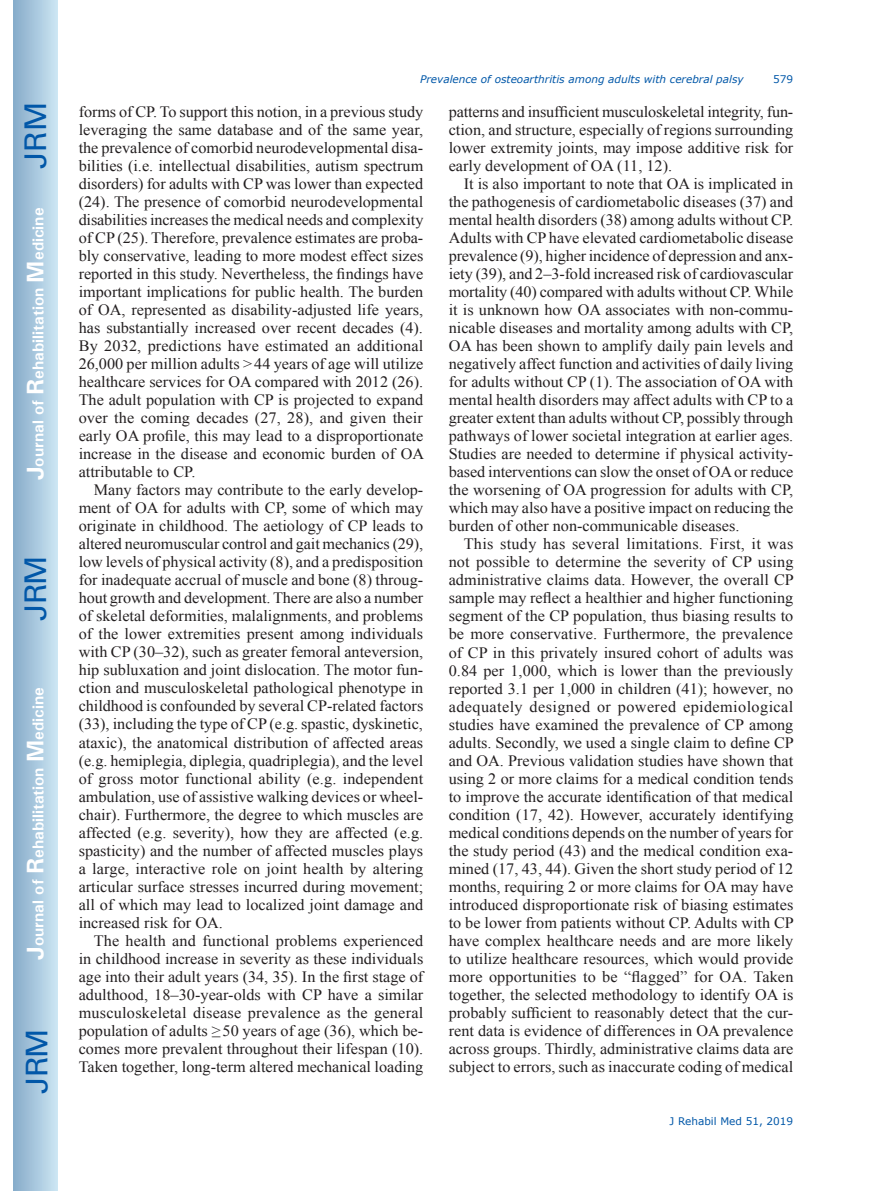
<style>
.page{position:relative;width:872px;height:1191px;background:#fff}
.page>*{position:absolute;margin:0;border:0;box-sizing:border-box;transform-origin:0 0}
.t1{font:30px "Univers";letter-spacing:-.03em;color:#0157a8}
.t2{font:15.75px/18px "Times New Roman";color:#231f20;text-align:justify}
.t3{font:700 15.75px "Univers";color:#fff}
.t4{font:italic 10.5px "Verdana";color:#0157a8}
.t5{font:10.5px "Verdana";color:#0157a8}
.s1{font-size:24px}
</style>
<div class="page">
<div style="left:14px;top:0;width:43px;height:1191px;background:linear-gradient(to right,#88acca,#cbe5f2)"></div>
<h1 class="t1" style="left:18px;top:169px;width:68px;rotate:-90deg">JRM</h1>
<p class="t3" style="left:28px;top:480px;width:274px;rotate:-90deg"><span class="s1">J</span>ournal of <span class="s1">R</span>ehabilitation <span class="s1">M</span>edicine</p>
<h1 class="t1" style="left:18px;top:620px;width:67px;rotate:-90deg">JRM</h1>
<p class="t3" style="left:28px;top:959px;width:274px;rotate:-90deg"><span class="s1">J</span>ournal of <span class="s1">R</span>ehabilitation <span class="s1">M</span>edicine</p>
<h1 class="t1" style="left:19px;top:1093px;width:67px;rotate:-90deg">JRM</h1>
<p class="t4" style="left:420px;top:72px;width:325px">Prevalence of osteoarthritis among adults with cerebral palsy</p>
<p class="t5" style="left:773px;top:72px;width:22px">579</p>
<p class="t2" style="left:79px;top:103px;width:347px">forms of CP. To support this notion, in a previous study leveraging the same database and of the same year, the prevalence of comorbid neurodevelopmental disa&shy;bilities (i.e. intellectual disabilities, autism spectrum disorders) for adults with CP was lower than expected (24). The presence of comorbid neurodevelopmental disabilities increases the medical needs and complexity of CP (25). Therefore, prevalence estimates are proba&shy;bly conservative, leading to more modest effect sizes reported in this study. Nevertheless, the findings have important implications for public health. The burden of OA, represented as disability-adjusted life years, has substantially increased over recent decades (4).<br>By 2032, predictions have estimated an additional 26,000 per million adults &gt;44 years of age will utilize healthcare services for OA compared with 2012 (26).<br>The adult population with CP is projected to expand over the coming decades (27, 28), and given their early OA profile, this may lead to a disproportionate increase in the disease and economic burden of OA attributable to CP.</p>
<p class="t2" style="left:79px;top:481px;width:346px;text-indent:15px">Many factors may contribute to the early develop&shy;ment of OA for adults with CP, some of which may originate in childhood. The aetiology of CP leads to altered neuromuscular control and gait mechanics (29), low levels of physical activity (8), and a predisposition for inadequate accrual of muscle and bone (8) throug&shy;hout growth and development. There are also a number of skeletal deformities, malalignments, and problems of the lower extremities present among individuals with CP (30–32), such as greater femoral anteversion, hip subluxation and joint dislocation. The motor fun&shy;ction and musculoskeletal pathological phenotype in childhood is confounded by several CP-related factors (33), including the type of CP (e.g. spastic, dyskinetic, ataxic), the anatomical distribution of affected areas (e.g. hemiplegia, diplegia, quadriplegia), and the level of gross motor functional ability (e.g. independent ambulation, use of assistive walking devices or wheel&shy;chair). Furthermore, the degree to which muscles are affected (e.g. severity), how they are affected (e.g. spasticity) and the number of affected muscles plays a large, interactive role on joint health by altering articular surface stresses incurred during movement; all of which may lead to localized joint damage and increased risk for OA.</p>
<p class="t2" style="left:79px;top:931px;width:346px;text-indent:15px">The health and functional problems experienced in childhood increase in severity as these individuals age into their adult years (34, 35). In the first stage of adulthood, 18–30-year-olds with CP have a similar musculoskeletal disease prevalence as the general population of adults ≥50 years of age (36), which be&shy;comes more prevalent throughout their lifespan (10).<br>Taken together, long-term altered mechanical loading</p>
<p class="t2" style="left:449px;top:103px;width:346px">patterns and insufficient musculoskeletal integrity, fun&shy;ction, and structure, especially of regions surrounding lower extremity joints, may impose additive risk for early development of OA (11, 12).</p>
<p class="t2" style="left:449px;top:175px;width:346px;text-indent:15px">It is also important to note that OA is implicated in the pathogenesis of cardiometabolic diseases (37) and mental health disorders (38) among adults without CP.<br>Adults with CP have elevated cardiometabolic disease prevalence (9), higher incidence of depression and anx&shy;iety (39), and 2–3-fold increased risk of cardiovascular mortality (40) compared with adults without CP. While it is unknown how OA associates with non-commu&shy;nicable diseases and mortality among adults with CP, OA has been shown to amplify daily pain levels and negatively affect function and activities of daily living for adults without CP (1). The association of OA with mental health disorders may affect adults with CP to a greater extent than adults without CP, possibly through pathways of lower societal integration at earlier ages.<br>Studies are needed to determine if physical activity&shy;based interventions can slow the onset of OA or reduce the worsening of OA progression for adults with CP, which may also have a positive impact on reducing the burden of other non-communicable diseases.</p>
<p class="t2" style="left:449px;top:535px;width:347px;text-indent:15px">This study has several limitations. First, it was not possible to determine the severity of CP using administrative claims data. However, the overall CP sample may reflect a healthier and higher functioning segment of the CP population, thus biasing results to be more conservative. Furthermore, the prevalence of CP in this privately insured cohort of adults was 0.84 per 1,000, which is lower than the previously reported 3.1 per 1,000 in children (41); however, no adequately designed or powered epidemiological studies have examined the prevalence of CP among adults. Secondly, we used a single claim to define CP and OA. Previous validation studies have shown that using 2 or more claims for a medical condition tends to improve the accurate identification of that medical condition (17, 42). However, accurately identifying medical conditions depends on the number of years for the study period (43) and the medical condition exa&shy;mined (17, 43, 44). Given the short study period of 12 months, requiring 2 or more claims for OA may have introduced disproportionate risk of biasing estimates to be lower from patients without CP. Adults with CP have complex healthcare needs and are more likely to utilize healthcare resources, which would provide more opportunities to be “flagged” for OA. Taken together, the selected methodology to identify OA is probably sufficient to reasonably detect that the cur&shy;rent data is evidence of differences in OA prevalence across groups. Thirdly, administrative claims data are subject to errors, such as inaccurate coding of medical</p>
<p class="t5" style="left:669px;top:1114px;width:125px">J Rehabil Med 51, 2019</p>
</div>
